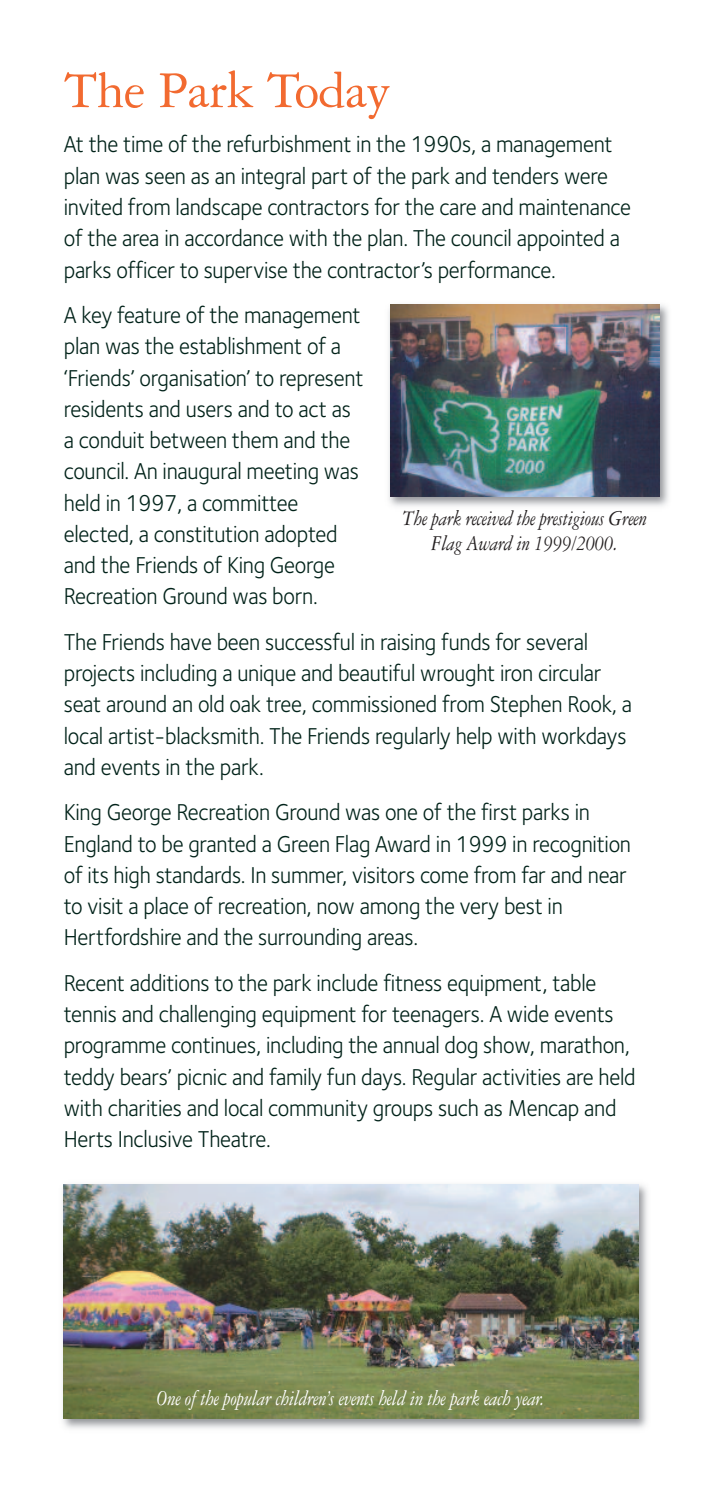
<style>
.page{position:relative;width:702px;height:1489px;background:#fff}
.page>*{position:absolute;margin:0;border:0;box-sizing:border-box;transform-origin:0 0}
.t1{font:55px "Garamond Three";letter-spacing:-.01em;color:#f26a30}
.t2{font:23.75px/31.2px "Foundry Sterling";letter-spacing:-.01em;color:#002219;scale:.93 1}
.t3{font:italic 22.5px/25px "Garamond Three";letter-spacing:-.015em;color:#231f20;text-align:center;scale:.85 1}
.t4{font:italic 22.5px "Garamond Three";letter-spacing:-.015em;color:#fff;scale:.85 1}
</style>
<div class="page">
<img style="left:388px;top:304px;width:281px;height:203px">
<img style="left:390px;top:305px;width:269px;height:191px">
<img style="left:62px;top:1184px;width:586px;height:245px">
<img style="left:64px;top:1184px;width:574px;height:233px">
<h1 class="t1" style="left:64px;top:72px;width:328px">The Park Today</h1>
<p class="t2" style="left:64px;top:131px;width:611px">At the time of the refurbishment in the 1990s, a management plan was seen as an integral part of the park and tenders were invited from landscape contractors for the care and maintenance of the area in accordance with the plan. The council appointed a parks officer to supervise the contractor’s performance.</p>
<p class="t2" style="left:64px;top:301px;width:324px">A key feature of the management plan was the establishment of a ‘Friends’ organisation’ to represent residents and users and to act as a conduit between them and the council. An inaugural meeting was held in 1997, a committee elected, a constitution adopted and the Friends of King George<br>Recreation Ground was born.</p>
<p class="t2" style="left:64px;top:628px;width:612px">The Friends have been successful in raising funds for several projects including a unique and beautiful wrought iron circular seat around an old oak tree, commissioned from Stephen Rook, a local artist-blacksmith. The Friends regularly help with workdays and events in the park.</p>
<p class="t2" style="left:64px;top:798px;width:611px">King George Recreation Ground was one of the first parks in England to be granted a Green Flag Award in 1999 in recognition of its high standards. In summer, visitors come from far and near to visit a place of recreation, now among the very best in Hertfordshire and the surrounding areas.</p>
<p class="t2" style="left:64px;top:969px;width:616px">Recent additions to the park include fitness equipment, table tennis and challenging equipment for teenagers. A wide events programme continues, including the annual dog show, marathon, teddy bears’ picnic and family fun days. Regular activities are held with charities and local community groups such as Mencap and Herts Inclusive Theatre.</p>
<p class="t3" style="left:402px;top:508px;width:289px">The park received the prestigious Green<br>Flag Award in 1999/2000.</p>
<p class="t4" style="left:157px;top:1389px;width:458px">One of the popular children’s events held in the park each year.</p>
</div>
